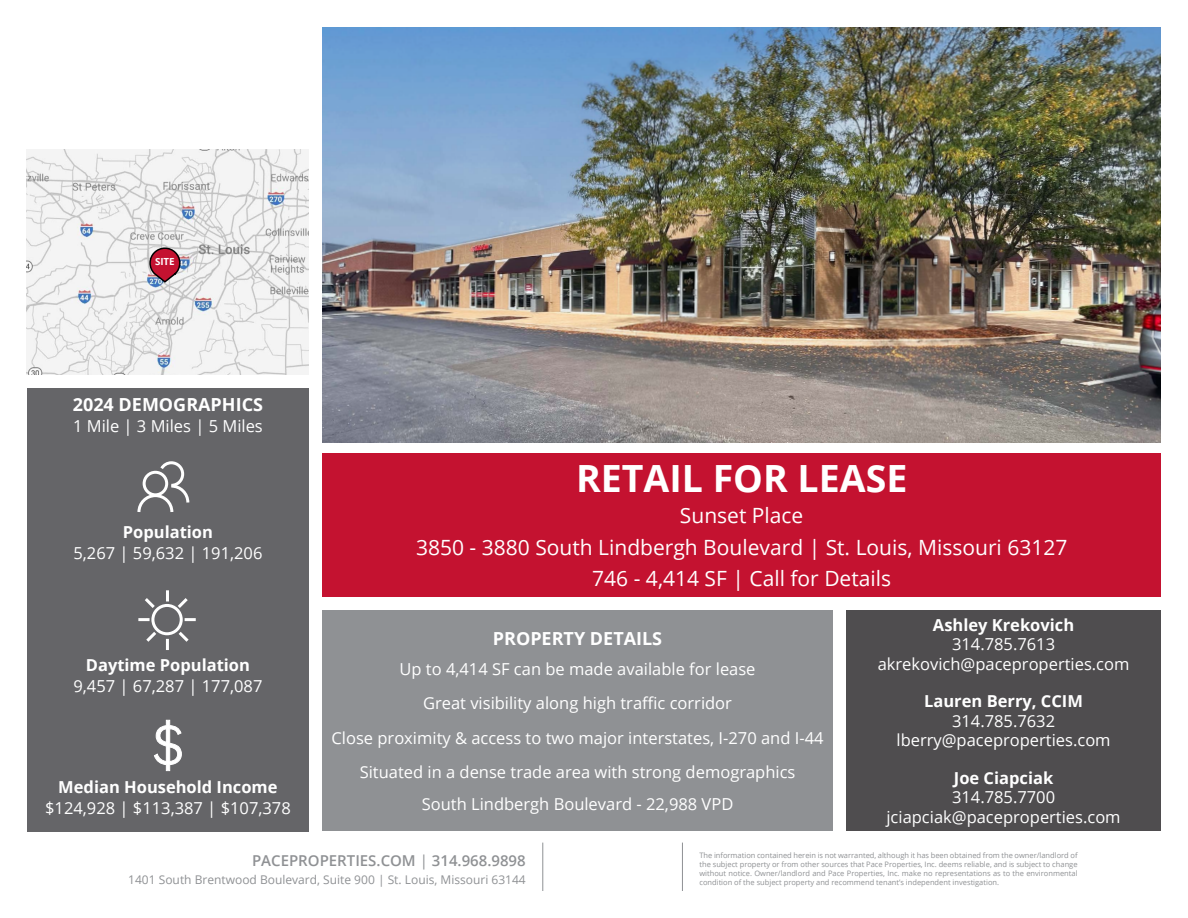
<style>
.page{position:relative;width:1188px;height:918px;background:#fff}
.page>*{position:absolute;margin:0;border:0;box-sizing:border-box;transform-origin:0 0}
.t1{font:700 37.5px "Open Sans";color:#fff}
.t2{font:21px/31.5px "Open Sans";color:#fff;text-align:center}
.t3{font:700 18px "Open Sans";color:#fff}
.t4{font:16.5px/19.5px "Open Sans";color:#fff;text-align:center}
.t5{font:700 16.5px "Open Sans";color:#fff}
.t6{font:600 15px "Open Sans";color:#8f9194}
.t7{font:12px "Open Sans";color:#8f9194}
.t8{font:700 9.75px "Open Sans";color:#fff}
.t9{font:7.5px/9px "Open Sans";color:#8f9194;text-align:justify}
.s1{font-weight:400}
</style>
<div class="page">
<img style="left:27px;top:150px;width:282px;height:225px">
<div style="left:27px;top:388px;width:282px;height:443px;background:#656568"></div>
<svg style="left:137px;top:461px;width:53px;height:51px"></svg>
<svg style="left:154px;top:720px;width:28px;height:51px"></svg>
<div style="left:322px;top:453px;width:839px;height:144px;background:#c41230"></div>
<div style="left:322px;top:610px;width:511px;height:221px;background:#8f9194"></div>
<div style="left:846px;top:610px;width:315px;height:221px;background:#4f4d4f"></div>
<hr style="left:542px;top:843px;width:1px;height:48px;background:#8f9194">
<hr style="left:682px;top:843px;width:1px;height:48px;background:#8f9194">
<svg style="left:149px;top:247px;width:32px;height:37px"></svg>
<div style="left:151px;top:604px;width:32px;height:31px;border:3px solid #fff;border-radius:50%"></div>
<svg style="left:166px;top:590px;width:3px;height:11px"></svg>
<svg style="left:166px;top:639px;width:3px;height:11px"></svg>
<svg style="left:185px;top:618px;width:11px;height:3px"></svg>
<svg style="left:138px;top:618px;width:12px;height:3px"></svg>
<svg style="left:146px;top:629px;width:13px;height:13px"></svg>
<svg style="left:175px;top:598px;width:13px;height:13px"></svg>
<svg style="left:175px;top:629px;width:14px;height:13px"></svg>
<svg style="left:145px;top:598px;width:13px;height:13px"></svg>
<img style="left:322px;top:27px;width:839px;height:415px">
<p class="t8" style="left:155px;top:255px;width:21px">SITE</p>
<p class="t3" style="left:73px;top:392px;width:192px">2024 DEMOGRAPHICS</p>
<p class="t4" style="left:73px;top:416px;width:191px">1 Mile | 3 Miles | 5 Miles</p>
<h1 class="t1" style="left:576px;top:452px;width:333px">RETAIL FOR LEASE</h1>
<p class="t2" style="left:416px;top:500px;width:653px">Sunset Place<br>3850 - 3880 South Lindbergh Boulevard | St. Louis, Missouri 63127<br>746 - 4,414 SF | Call for Details</p>
<p class="t5" style="left:933px;top:613px;width:143px">Ashley Krekovich</p>
<p class="t4" style="left:878px;top:634px;width:253px">314.785.7613 akrekovich@paceproperties.com</p>
<p class="t5" style="left:924px;top:690px;width:160px">Lauren Berry, CCIM</p>
<p class="t4" style="left:897px;top:711px;width:216px">314.785.7632 lberry@paceproperties.com</p>
<p class="t5" style="left:954px;top:766px;width:101px">Joe Ciapciak</p>
<p class="t4" style="left:886px;top:787px;width:236px">314.785.7700 jciapciak@paceproperties.com</p>
<p class="t5" style="left:123px;top:520px;width:92px">Population</p>
<p class="t4" style="left:73px;top:543px;width:191px">5,267 | 59,632 | 191,206</p>
<p class="t3" style="left:493px;top:626px;width:171px">PROPERTY DETAILS</p>
<p class="t4" style="left:332px;top:651px;width:494px;line-height:34.5px">Up to 4,414 SF can be made available for lease<br>Great visibility along high traffic corridor<br>Close proximity &amp; access to two major interstates, I-270 and I-44<br>Situated in a dense trade area with strong demographics</p>
<p class="t4" style="left:422px;top:793px;width:313px">South Lindbergh Boulevard - 22,988 VPD</p>
<p class="t9" style="left:699px;top:851px;width:380px">The information contained herein is not warranted, although it has been obtained from the owner/landlord of the subject property or from other sources that Pace Properties, Inc. deems reliable, and is subject to change without notice. Owner/landlord and Pace Properties, Inc. make no representations as to the environmental condition of the subject property and recommend tenant’s independent investigation.</p>
<p class="t5" style="left:86px;top:653px;width:166px">Daytime Population</p>
<p class="t4" style="left:73px;top:676px;width:191px">9,457 | 67,287 | 177,087</p>
<p class="t5" style="left:58px;top:776px;width:221px">Median Household Income</p>
<p class="t4" style="left:45px;top:798px;width:247px">$124,928 | $113,387 | $107,378</p>
<p class="t6" style="left:252px;top:850px;width:275px">PACEPROPERTIES.COM <span class="s1">|</span> 314.968.9898</p>
<p class="t7" style="left:128px;top:871px;width:399px">1401 South Brentwood Boulevard, Suite 900 | St. Louis, Missouri 63144</p>
</div>
